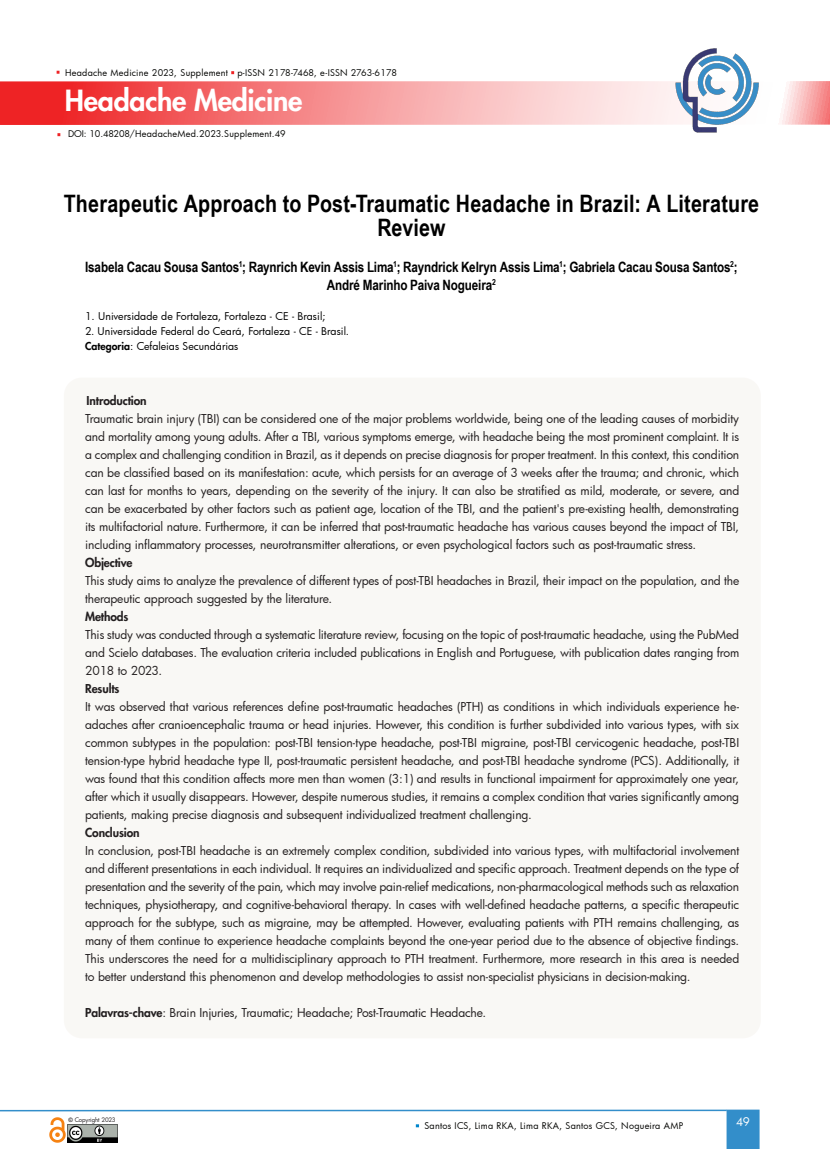
<style>
.page{position:relative;width:830px;height:1149px;background:#fff}
.page>*{position:absolute;margin:0;border:0;box-sizing:border-box;transform-origin:0 0}
.t1{font:800 28.5px "Futura";letter-spacing:-.01em;color:#fff}
.t2{font:700 24px/24px "Arial Narrow";letter-spacing:.01em;color:#000;text-align:center}
.t3{font:700 14.25px "Arial Narrow";letter-spacing:-.01em;color:#000}
.texto{font:12px/18px "Futura";letter-spacing:-.01em;color:#231f20;text-align:justify}
.texto-2{font:800 12px "Futura";letter-spacing:-.01em;color:#231f20}
.t4{font:11.55px "Futura";color:#fff}
.texto-3{font:10.5px "Futura";letter-spacing:.005em;color:#000}
.t5{font:9px "Futura";letter-spacing:.03em;color:#040503}
.t6{font:6px "Futura";letter-spacing:-.02em;color:#231f20}
.s1{font-style:inherit}
.s2{font-weight:800}
.s3{font-family:"Arial";font-weight:700}
</style>
<div class="page">
<svg style="left:0;top:81px;width:829px;height:44px;background:#f69394"></svg>
<svg style="left:726px;top:1109px;width:33px;height:39px"></svg>
<hr style="left:0;top:1109px;width:726px;height:1px;background:#338eca">
<img style="left:67px;top:1124px;width:50px;height:18px">
<img style="left:49px;top:1117px;width:17px;height:25px">
<img style="left:674px;top:48px;width:85px;height:85px">
<div style="left:64px;top:377px;width:696px;height:660px;background:#f9f8f5;border-radius:18px"></div>
<p class="t5" style="left:65px;top:66px;width:333px">Headache Medicine 2023, Supplement p-ISSN 2178-7468, e-ISSN 2763-6178</p>
<h1 class="t1" style="left:65px;top:83px;width:239px">Headache Medicine</h1>
<p class="t5" style="left:68px;top:127px;width:219px"><span class="s1">DOI: 10.48208/</span>HeadacheMed.2023.Supplement.49</p>
<p class="t2" style="left:64px;top:190px;width:696px">Therapeutic Approach to Post-Traumatic Headache in Brazil: A Literature<br>Review</p>
<p class="t3" style="left:85px;top:256px;width:654px">Isabela Cacau Sousa Santos<sup>1</sup>; Raynrich Kevin Assis Lima<sup>1</sup>; Rayndrick Kelryn Assis Lima<sup>1</sup>; Gabriela Cacau Sousa Santos<sup>2</sup>;</p>
<p class="t3" style="left:327px;top:274px;width:170px">André Marinho Paiva Nogueira<sup>2</sup></p>
<p class="texto-3" style="left:85px;top:309px;width:242px">1. Universidade de Fortaleza, Fortaleza - CE - Brasil;</p>
<p class="texto-3" style="left:85px;top:324px;width:265px">2. Universidade Federal do Ceará, Fortaleza - CE - Brasil.</p>
<p class="texto-3" style="left:85px;top:339px;width:155px"><span class="s2">Categoria</span>: Cefaleias Secundárias</p>
<p class="texto-2" style="left:87px;top:392px;width:62px">Introduction</p>
<p class="texto" style="left:85px;top:409px;width:655px">Traumatic brain injury (TBI) can be considered one of the major problems worldwide, being one of the leading causes of morbidity and mortality among young adults. After a TBI, various symptoms emerge, with headache being the most prominent complaint. It is a complex and challenging condition in Brazil, as it depends on precise diagnosis for proper treatment. In this context, this condition can be classified based on its manifestation: acute, which persists for an average of 3 weeks after the trauma; and chronic, which can last for months to years, depending on the severity of the injury. It can also be stratified as mild, moderate, or severe, and can be exacerbated by other factors such as patient age, location of the TBI, and the patient's pre-existing health, demonstrating its multifactorial nature. Furthermore, it can be inferred that post-traumatic headache has various causes beyond the impact of TBI, including inflammatory processes, neurotransmitter alterations, or even psychological factors such as post-traumatic stress.</p>
<p class="texto-2" style="left:85px;top:554px;width:49px">Objective</p>
<p class="texto" style="left:85px;top:571px;width:655px">This study aims to analyze the prevalence of different types of post-TBI headaches in Brazil, their impact on the population, and the therapeutic approach suggested by the literature.</p>
<p class="texto-2" style="left:85px;top:608px;width:45px">Methods</p>
<p class="texto" style="left:85px;top:625px;width:655px">This study was conducted through a systematic literature review, focusing on the topic of post-traumatic headache, using the PubMed and Scielo databases. The evaluation criteria included publications in English and Portuguese, with publication dates ranging from 2018 to 2023.</p>
<p class="texto-2" style="left:85px;top:680px;width:36px">Results</p>
<p class="texto" style="left:85px;top:697px;width:655px">It was observed that various references define post-traumatic headaches (PTH) as conditions in which individuals experience he&shy;adaches after cranioencephalic trauma or head injuries. However, this condition is further subdivided into various types, with six common subtypes in the population: post-TBI tension-type headache, post-TBI migraine, post-TBI cervicogenic headache, post-TBI tension-type hybrid headache type II, post-traumatic persistent headache, and post-TBI headache syndrome (PCS). Additionally, it was found that this condition affects more men than women (3:1) and results in functional impairment for approximately one year, after which it usually disappears. However, despite numerous studies, it remains a complex condition that varies significantly among patients, making precise diagnosis and subsequent individualized treatment challenging.</p>
<p class="texto-2" style="left:85px;top:824px;width:56px">Conclusion</p>
<p class="texto" style="left:85px;top:841px;width:655px">In conclusion, post-TBI headache is an extremely complex condition, subdivided into various types, with multifactorial involvement and different presentations in each individual. It requires an individualized and specific approach. Treatment depends on the type of presentation and the severity of the pain, which may involve pain-relief medications, non-pharmacological methods such as relaxation techniques, physiotherapy, and cognitive-behavioral therapy. In cases with well-defined headache patterns, a specific therapeutic approach for the subtype, such as migraine, may be attempted. However, evaluating patients with PTH remains challenging, as many of them continue to experience headache complaints beyond the one-year period due to the absence of objective findings.<br>This underscores the need for a multidisciplinary approach to PTH treatment. Furthermore, more research in this area is needed to better understand this phenomenon and develop methodologies to assist non-specialist physicians in decision-making.</p>
<p class="texto" style="left:85px;top:1003px;width:402px"><span class="s2">Palavras-chave</span>: Brain Injuries, Traumatic; Headache; Post-Traumatic Headache.</p>
<p class="t6" style="left:69px;top:1114px;width:48px"><span class="s3">©</span> Copyright 2023</p>
<p class="t5" style="left:424px;top:1119px;width:260px">Santos ICS, Lima RKA, Lima RKA, Santos GCS, Nogueira AMP</p>
<p class="t4" style="left:735px;top:1113px;width:15px">49</p>
</div>
